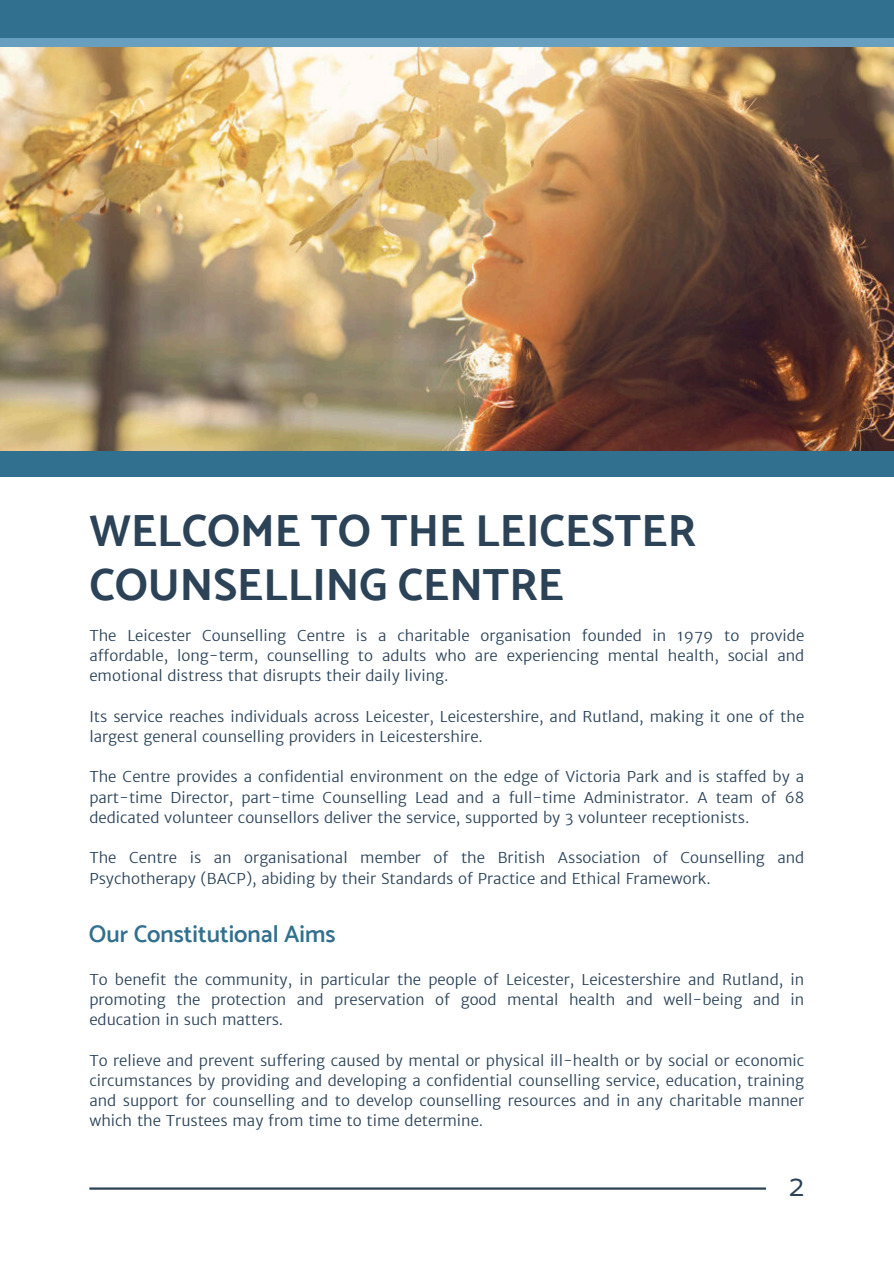
<style>
.page{position:relative;width:894px;height:1264px;background:#fff}
.page>*{position:absolute;margin:0;border:0;box-sizing:border-box;transform-origin:0 0}
.t1{font:700 45px/54px "Catamaran";color:#2b4257}
.t2{font:30px "Catamaran";color:#2b4257}
.t3{font:600 24px "Catamaran";color:#31708e}
.t4{font:300 15px/20.2px "Merriweather Sans";color:#2b4257;text-align:justify}
</style>
<div class="page">
<img style="left:0;top:47px;width:893px;height:404px">
<hr style="left:89px;top:1187px;width:676px;height:2px;background:#2b4257">
<div style="left:0;top:451px;width:893px;height:25px;background:#31708e"></div>
<div style="left:0;top:0;width:893px;height:43px;background:#31708e"></div>
<div style="left:0;top:38px;width:893px;height:9px;background:#689fbf"></div>
<p class="t1" style="left:89px;top:503px;width:608px">WELCOME TO THE LEICESTER<br>COUNSELLING CENTRE</p>
<h1 class="t4" style="left:89px;top:625px;width:716px">The Leicester Counselling Centre is a charitable organisation founded in 1979 to provide affordable, long-term, counselling to adults who are experiencing mental health, social and emotional distress that disrupts their daily living.</h1>
<p class="t4" style="left:89px;top:706px;width:716px">Its service reaches individuals across Leicester, Leicestershire, and Rutland, making it one of the largest general counselling providers in Leicestershire.</p>
<p class="t4" style="left:89px;top:767px;width:716px">The Centre provides a confidential environment on the edge of Victoria Park and is staffed by a part-time Director, part-time Counselling Lead and a full-time Administrator. A team of 68 dedicated volunteer counsellors deliver the service, supported by 3 volunteer receptionists.</p>
<p class="t4" style="left:89px;top:848px;width:716px">The Centre is an organisational member of the British Association of Counselling and<br>Psychotherapy (BACP), abiding by their Standards of Practice and Ethical Framework.</p>
<p class="t3" style="left:89px;top:919px;width:248px">Our Constitutional Aims</p>
<p class="t4" style="left:89px;top:969px;width:716px">To benefit the community, in particular the people of Leicester, Leicestershire and Rutland, in promoting the protection and preservation of good mental health and well-being and in education in such matters.</p>
<p class="t4" style="left:89px;top:1050px;width:716px">To relieve and prevent suffering caused by mental or physical ill-health or by social or economic circumstances by providing and developing a confidential counselling service, education, training and support for counselling and to develop counselling resources and in any charitable manner which the Trustees may from time to time determine.</p>
<h2 class="t2" style="left:789px;top:1167px;width:16px">2</h2>
</div>
